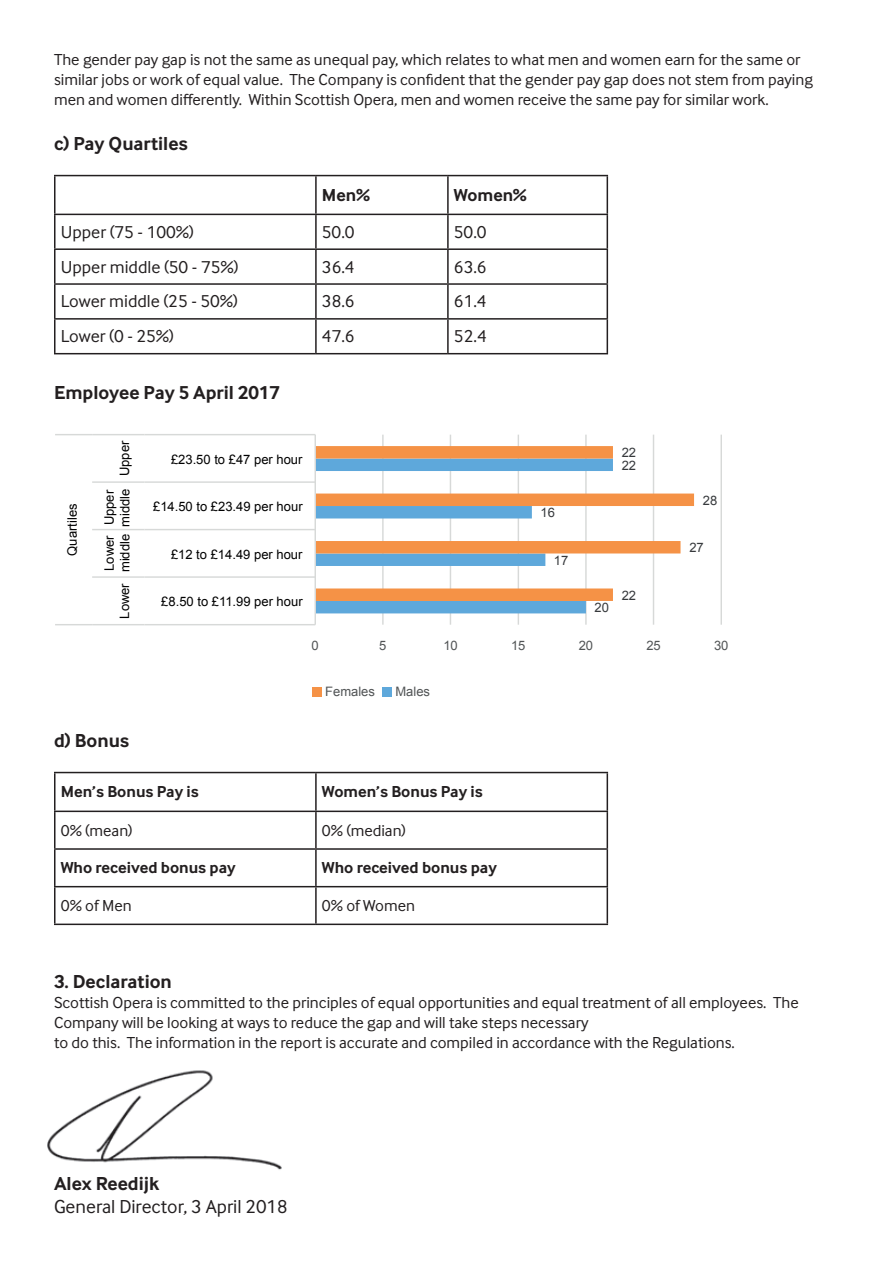
<style>
.page{position:relative;width:893px;height:1263px;background:#fff}
.page>*{position:absolute;margin:0;border:0;box-sizing:border-box;transform-origin:0 0}
.t1{font:700 19.5px "Inter Face";color:#231f20}
.t2{font:19.5px "Inter Face";color:#231f20}
.t3{font:18px "Inter Face";color:#231f20}
.t4{font:700 18px "Inter Face";color:#231f20}
.t5{font:16.5px/19.8px "Inter Face";color:#231f20}
.t6{font:700 16.5px "Inter Face";color:#231f20}
.t7{font:13.05px/15.9px "Arial";color:#000001}
.t8{font:13.05px "Arial";color:#515455}
.t9{font:13.05px "Arial";color:#36393c}
</style>
<div class="page">
<img style="left:47px;top:1070px;width:235px;height:100px">
<hr style="left:54px;top:175px;width:262px;height:1px;background:#231f20">
<hr style="left:54px;top:176px;width:2px;height:38px;background:#231f20">
<hr style="left:316px;top:175px;width:132px;height:1px;background:#231f20">
<hr style="left:315px;top:176px;width:2px;height:38px;background:#231f20">
<hr style="left:448px;top:175px;width:160px;height:1px;background:#231f20">
<hr style="left:447px;top:176px;width:2px;height:38px;background:#231f20">
<hr style="left:607px;top:176px;width:1px;height:38px;background:#231f20">
<hr style="left:54px;top:214px;width:262px;height:1px;background:#231f20">
<hr style="left:54px;top:215px;width:2px;height:33px;background:#231f20">
<hr style="left:316px;top:214px;width:132px;height:1px;background:#231f20">
<hr style="left:315px;top:215px;width:2px;height:33px;background:#231f20">
<hr style="left:448px;top:214px;width:160px;height:1px;background:#231f20">
<hr style="left:447px;top:215px;width:2px;height:33px;background:#231f20">
<hr style="left:607px;top:215px;width:1px;height:33px;background:#231f20">
<hr style="left:54px;top:248px;width:262px;height:2px;background:#231f20">
<hr style="left:54px;top:250px;width:2px;height:33px;background:#231f20">
<hr style="left:316px;top:248px;width:132px;height:2px;background:#231f20">
<hr style="left:315px;top:250px;width:2px;height:33px;background:#231f20">
<hr style="left:448px;top:248px;width:160px;height:2px;background:#231f20">
<hr style="left:447px;top:250px;width:2px;height:33px;background:#231f20">
<hr style="left:607px;top:250px;width:1px;height:33px;background:#231f20">
<hr style="left:54px;top:283px;width:262px;height:2px;background:#231f20">
<hr style="left:54px;top:285px;width:2px;height:33px;background:#231f20">
<hr style="left:316px;top:283px;width:132px;height:2px;background:#231f20">
<hr style="left:315px;top:285px;width:2px;height:33px;background:#231f20">
<hr style="left:448px;top:283px;width:160px;height:2px;background:#231f20">
<hr style="left:447px;top:285px;width:2px;height:33px;background:#231f20">
<hr style="left:607px;top:285px;width:1px;height:33px;background:#231f20">
<hr style="left:54px;top:318px;width:262px;height:2px;background:#231f20">
<hr style="left:54px;top:320px;width:2px;height:33px;background:#231f20">
<hr style="left:316px;top:318px;width:132px;height:2px;background:#231f20">
<hr style="left:315px;top:320px;width:2px;height:33px;background:#231f20">
<hr style="left:448px;top:318px;width:160px;height:2px;background:#231f20">
<hr style="left:447px;top:320px;width:2px;height:33px;background:#231f20">
<hr style="left:607px;top:320px;width:1px;height:33px;background:#231f20">
<hr style="left:54px;top:353px;width:262px;height:1px;background:#231f20">
<hr style="left:316px;top:353px;width:132px;height:1px;background:#231f20">
<hr style="left:448px;top:353px;width:160px;height:1px;background:#231f20">
<hr style="left:54px;top:772px;width:262px;height:1px;background:#231f20">
<hr style="left:54px;top:773px;width:2px;height:37px;background:#231f20">
<hr style="left:316px;top:772px;width:292px;height:1px;background:#231f20">
<hr style="left:315px;top:773px;width:2px;height:37px;background:#231f20">
<hr style="left:607px;top:773px;width:1px;height:37px;background:#231f20">
<hr style="left:54px;top:810px;width:262px;height:2px;background:#231f20">
<hr style="left:54px;top:812px;width:2px;height:36px;background:#231f20">
<hr style="left:316px;top:810px;width:292px;height:2px;background:#231f20">
<hr style="left:315px;top:812px;width:2px;height:36px;background:#231f20">
<hr style="left:607px;top:812px;width:1px;height:36px;background:#231f20">
<hr style="left:54px;top:848px;width:262px;height:2px;background:#231f20">
<hr style="left:54px;top:850px;width:2px;height:36px;background:#231f20">
<hr style="left:316px;top:848px;width:292px;height:2px;background:#231f20">
<hr style="left:315px;top:850px;width:2px;height:36px;background:#231f20">
<hr style="left:607px;top:850px;width:1px;height:36px;background:#231f20">
<hr style="left:54px;top:886px;width:262px;height:1px;background:#231f20">
<hr style="left:54px;top:887px;width:2px;height:36px;background:#231f20">
<hr style="left:316px;top:886px;width:292px;height:1px;background:#231f20">
<hr style="left:315px;top:887px;width:2px;height:36px;background:#231f20">
<hr style="left:607px;top:887px;width:1px;height:36px;background:#231f20">
<hr style="left:54px;top:923px;width:262px;height:2px;background:#231f20">
<hr style="left:316px;top:923px;width:292px;height:2px;background:#231f20">
<hr style="left:382px;top:435px;width:2px;height:190px;background:#d7d9d8">
<hr style="left:450px;top:435px;width:1px;height:190px;background:#d7d9d8">
<hr style="left:518px;top:435px;width:1px;height:190px;background:#d7d9d8">
<hr style="left:585px;top:435px;width:2px;height:190px;background:#d7d9d8">
<hr style="left:653px;top:435px;width:1px;height:190px;background:#d7d9d8">
<hr style="left:720px;top:435px;width:2px;height:190px;background:#d7d9d8">
<div style="left:316px;top:601px;width:271px;height:12px;background:#5ea8db"></div>
<svg style="left:316px;top:446px;width:378px;height:155px"></svg>
<hr style="left:315px;top:435px;width:1px;height:190px;background:#d7d9d8">
<hr style="left:144px;top:624px;width:171px;height:1px;background:#d7d9d8">
<hr style="left:144px;top:576px;width:171px;height:2px;background:#d7d9d8">
<hr style="left:144px;top:529px;width:171px;height:1px;background:#d7d9d8">
<hr style="left:144px;top:481px;width:171px;height:2px;background:#d7d9d8">
<hr style="left:144px;top:434px;width:171px;height:1px;background:#d7d9d8">
<hr style="left:92px;top:624px;width:52px;height:1px;background:#d7d9d8">
<hr style="left:92px;top:576px;width:52px;height:2px;background:#d7d9d8">
<hr style="left:92px;top:529px;width:52px;height:1px;background:#d7d9d8">
<hr style="left:92px;top:481px;width:52px;height:2px;background:#d7d9d8">
<hr style="left:92px;top:434px;width:52px;height:1px;background:#d7d9d8">
<hr style="left:55px;top:624px;width:37px;height:1px;background:#d7d9d8">
<hr style="left:55px;top:434px;width:37px;height:1px;background:#d7d9d8">
<div style="left:313px;top:687px;width:9px;height:9px;background:#f59246"></div>
<div style="left:383px;top:687px;width:9px;height:9px;background:#5ea8db"></div>
<p class="t5" style="left:54px;top:50px;width:760px">The gender pay gap is not the same as unequal pay, which relates to what men and women earn for the same or similar jobs or work of equal value. The Company is confident that the gender pay gap does not stem from paying men and women differently. Within Scottish Opera, men and women receive the same pay for similar work.</p>
<p class="t1" style="left:54px;top:132px;width:136px">c) Pay Quartiles</p>
<p class="t4" style="left:322px;top:185px;width:49px">Men%</p>
<p class="t4" style="left:454px;top:185px;width:74px">Women%</p>
<p class="t3" style="left:61px;top:222px;width:135px">Upper (75 - 100%)</p>
<p class="t3" style="left:322px;top:222px;width:34px">50.0</p>
<p class="t3" style="left:454px;top:222px;width:34px">50.0</p>
<p class="t3" style="left:61px;top:256px;width:179px">Upper middle (50 - 75%)</p>
<p class="t3" style="left:322px;top:256px;width:34px">36.4</p>
<p class="t3" style="left:454px;top:256px;width:34px">63.6</p>
<p class="t3" style="left:61px;top:291px;width:179px">Lower middle (25 - 50%)</p>
<p class="t3" style="left:322px;top:291px;width:34px">38.6</p>
<p class="t3" style="left:454px;top:291px;width:34px">61.4</p>
<p class="t3" style="left:61px;top:326px;width:115px">Lower (0 - 25%)</p>
<p class="t3" style="left:322px;top:326px;width:34px">47.6</p>
<p class="t3" style="left:454px;top:326px;width:34px">52.4</p>
<p class="t1" style="left:54px;top:382px;width:227px">Employee Pay 5 April 2017</p>
<p class="t7" style="left:64px;top:556px;width:53px;rotate:-90deg">Quartiles</p>
<p class="t7" style="left:101px;top:527px;width:88px;rotate:-90deg">Upper<br>middle Upper</p>
<p class="t7" style="left:101px;top:572px;width:40px;rotate:-90deg">Lower middle</p>
<p class="t7" style="left:117px;top:619px;width:37px;rotate:-90deg">Lower</p>
<p class="t7" style="left:171px;top:451px;width:133px">£23.50 to £47 per hour</p>
<p class="t7" style="left:153px;top:499px;width:151px">£14.50 to £23.49 per hour</p>
<p class="t7" style="left:171px;top:546px;width:133px">£12 to £14.49 per hour</p>
<p class="t7" style="left:161px;top:594px;width:143px">£8.50 to £11.99 per hour</p>
<p class="t9" style="left:540px;top:504px;width:16px">16</p>
<p class="t9" style="left:554px;top:552px;width:16px">17</p>
<p class="t9" style="left:622px;top:444px;width:16px">22</p>
<p class="t9" style="left:622px;top:457px;width:16px">22</p>
<p class="t9" style="left:595px;top:599px;width:16px">20</p>
<p class="t9" style="left:622px;top:587px;width:16px">22</p>
<p class="t9" style="left:703px;top:492px;width:16px">28</p>
<p class="t9" style="left:689px;top:539px;width:16px">27</p>
<p class="t8" style="left:312px;top:637px;width:9px">0</p>
<p class="t8" style="left:379px;top:637px;width:9px">5</p>
<p class="t8" style="left:443px;top:637px;width:16px">10</p>
<p class="t8" style="left:511px;top:637px;width:16px">15</p>
<p class="t8" style="left:579px;top:637px;width:16px">20</p>
<p class="t8" style="left:646px;top:637px;width:16px">25</p>
<p class="t8" style="left:714px;top:637px;width:16px">30</p>
<p class="t8" style="left:325px;top:683px;width:51px">Females</p>
<p class="t8" style="left:395px;top:683px;width:36px">Males</p>
<p class="t1" style="left:54px;top:729px;width:77px">d) Bonus</p>
<p class="t6" style="left:61px;top:782px;width:140px">Men’s Bonus Pay is</p>
<p class="t6" style="left:322px;top:782px;width:162px">Women’s Bonus Pay is</p>
<p class="t5" style="left:61px;top:820px;width:73px">0% (mean)</p>
<p class="t5" style="left:322px;top:820px;width:86px">0% (median)</p>
<p class="t6" style="left:61px;top:858px;width:177px">Who received bonus pay</p>
<p class="t6" style="left:322px;top:858px;width:177px">Who received bonus pay</p>
<p class="t5" style="left:61px;top:895px;width:72px">0% of Men</p>
<p class="t5" style="left:322px;top:895px;width:95px">0% of Women</p>
<p class="t1" style="left:54px;top:970px;width:119px">3. Declaration</p>
<p class="t5" style="left:54px;top:992px;width:746px">Scottish Opera is committed to the principles of equal opportunities and equal treatment of all employees. The<br>Company will be looking at ways to reduce the gap and will take steps necessary<br>to do this. The information in the report is accurate and compiled in accordance with the Regulations.</p>
<p class="t1" style="left:54px;top:1172px;width:107px">Alex Reedijk</p>
<p class="t2" style="left:54px;top:1195px;width:235px">General Director, 3 April 2018</p>
</div>
